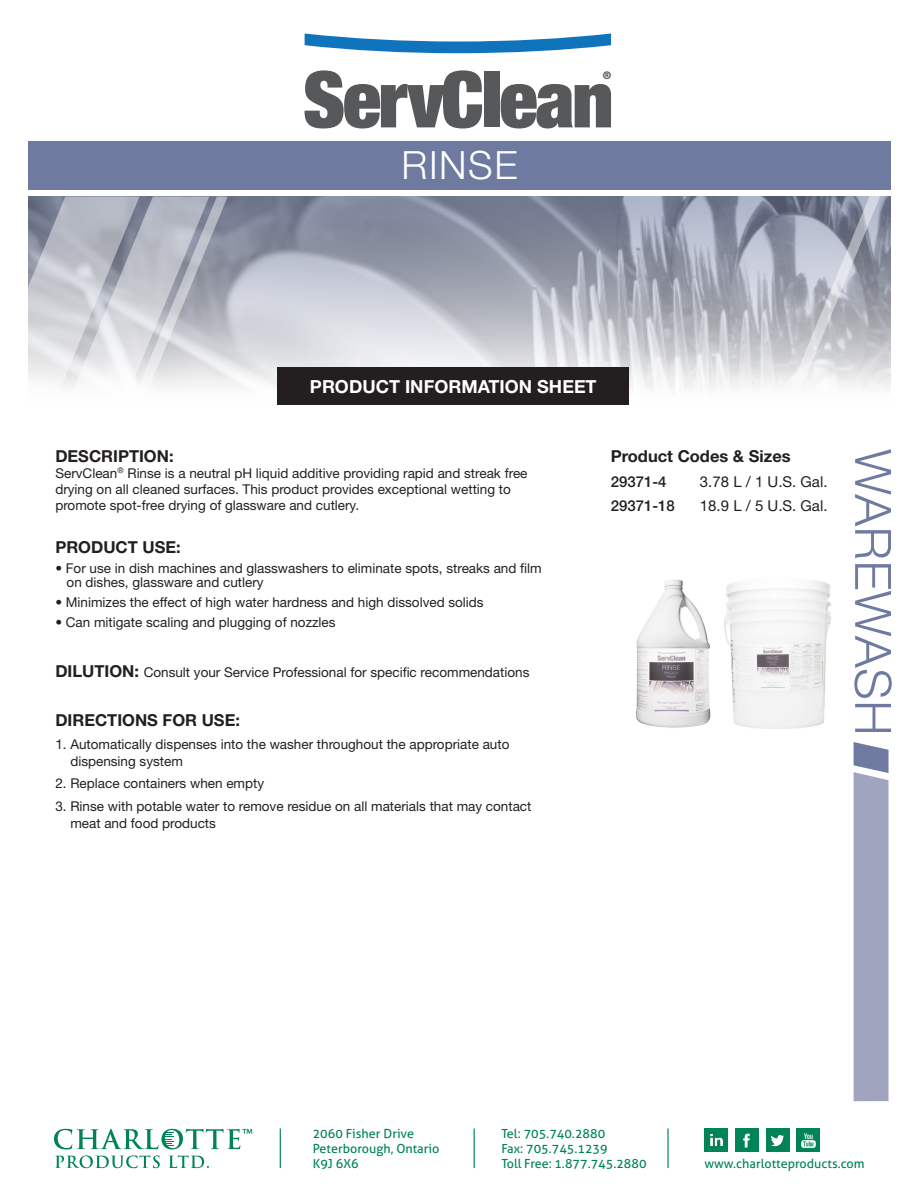
<style>
.page{position:relative;width:918px;height:1188px;background:#fff}
.page>*{position:absolute;margin:0;border:0;box-sizing:border-box;transform-origin:0 0}
.t1{font:300 50.25px "Helvetica Neue LT Std";letter-spacing:.01em;color:#6e7aa0}
.t2{font:300 39px "Helvetica Neue LT Std";letter-spacing:.04em;color:#fff}
.t3{font:700 18px "Helvetica Neue LT Std";color:#fff}
.t4{font:700 16.5px "Helvetica Neue LT Std";color:#231f20}
.t5{font:15px "Helvetica Neue LT Std";color:#231f20}
.t6{font:500 15px "Helvetica Neue LT Std";color:#231f20}
.t7{font:13.5px/16.2px "Helvetica Neue LT Std";color:#231f20}
.t8{font:12.6px "Aller";color:#008457}
.t9{font:900 condensed 10.5px "Helvetica Neue LT Std";color:#57585a}
.s1{font-weight:700;font-size:16.5px}
</style>
<div class="page">
<svg style="left:55px;top:1155px;width:105px;height:13px"></svg>
<svg style="left:169px;top:1155px;width:40px;height:13px"></svg>
<svg style="left:54px;top:1129px;width:198px;height:20px"></svg>
<hr style="left:280px;top:1128px;width:1px;height:40px;background:#008457">
<hr style="left:474px;top:1128px;width:1px;height:40px;background:#008457">
<hr style="left:667px;top:1128px;width:2px;height:40px;background:#008457">
<img style="left:704px;top:1128px;width:24px;height:24px">
<img style="left:735px;top:1128px;width:24px;height:24px">
<img style="left:766px;top:1128px;width:24px;height:24px">
<img style="left:796px;top:1128px;width:24px;height:24px">
<div style="left:28px;top:141px;width:863px;height:48px;background:#6e7aa0"></div>
<svg style="left:228px;top:197px;width:663px;height:189px;background:#afb3bf"></svg>
<svg style="left:28px;top:197px;width:38px;height:191px;background:#c0c2ca"></svg>
<svg style="left:66px;top:197px;width:162px;height:191px;background:#c2c4cc"></svg>
<div style="left:278px;top:367px;width:351px;height:38px;background:#231f20"></div>
<svg style="left:719px;top:196px;width:162px;height:192px;background:#b2b5c0"></svg>
<svg style="left:854px;top:742px;width:35px;height:359px;background:#a0a5be"></svg>
<svg style="left:305px;top:34px;width:306px;height:19px"></svg>
<svg style="left:305px;top:70px;width:177px;height:58px"></svg>
<div style="left:484px;top:72px;width:15px;height:55px;background:#57585a"></div>
<svg style="left:501px;top:84px;width:110px;height:44px"></svg>
<img style="left:635px;top:579px;width:76px;height:149px">
<img style="left:724px;top:581px;width:108px;height:148px">
<p class="t2" style="left:402px;top:141px;width:118px">RINSE</p>
<p class="t9" style="left:603px;top:69px;width:10px">®</p>
<p class="t3" style="left:310px;top:376px;width:288px">PRODUCT INFORMATION SHEET</p>
<p class="t4" style="left:55px;top:446px;width:120px">DESCRIPTION:</p>
<p class="t7" style="left:55px;top:465px;width:474px">ServClean<sup>®</sup> Rinse is a neutral pH liquid additive providing rapid and streak free drying on all cleaned surfaces. This product provides exceptional wetting to promote spot-free drying of glassware and cutlery.</p>
<p class="t4" style="left:55px;top:537px;width:127px">PRODUCT USE:</p>
<p class="t7" style="left:67px;top:562px;width:477px;line-height:13.5px;text-indent:-11px">• For use in dish machines and glasswashers to eliminate spots, streaks and film on dishes, glassware and cutlery</p>
<p class="t7" style="left:55px;top:594px;width:430px">• Minimizes the effect of high water hardness and high dissolved solids</p>
<p class="t7" style="left:55px;top:614px;width:282px">• Can mitigate scaling and plugging of nozzles</p>
<p class="t7" style="left:55px;top:664px;width:476px"><span class="s1">DILUTION:</span> Consult your Service Professional for specific recommendations</p>
<p class="t4" style="left:55px;top:710px;width:186px">DIRECTIONS FOR USE:</p>
<p class="t7" style="left:70px;top:736px;width:441px;text-indent:-15px">1. Automatically dispenses into the washer throughout the appropriate auto dispensing system</p>
<p class="t7" style="left:55px;top:775px;width:210px">2. Replace containers when empty</p>
<p class="t7" style="left:70px;top:798px;width:463px;text-indent:-15px">3. Rinse with potable water to remove residue on all materials that may contact meat and food products</p>
<p class="t4" style="left:611px;top:446px;width:181px">Product Codes &amp; Sizes</p>
<p class="t6" style="left:611px;top:472px;width:57px">29371-4</p>
<p class="t5" style="left:700px;top:472px;width:129px">3.78 L / 1 U.S. Gal.</p>
<p class="t6" style="left:611px;top:497px;width:66px">29371-18</p>
<p class="t5" style="left:700px;top:497px;width:129px">18.9 L / 5 U.S. Gal.</p>
<p class="t1" style="left:904px;top:449px;width:288px;rotate:90deg">WAREWASH</p>
<p class="t8" style="left:313px;top:1126px;width:103px">2060 Fisher Drive</p>
<p class="t8" style="left:313px;top:1141px;width:128px">Peterborough, Ontario</p>
<p class="t8" style="left:313px;top:1156px;width:47px">K9J 6X6</p>
<p class="t8" style="left:501px;top:1126px;width:105px">Tel: 705.740.2880</p>
<p class="t8" style="left:501px;top:1141px;width:108px">Fax: 705.745.1239</p>
<p class="t8" style="left:501px;top:1156px;width:147px">Toll Free: 1.877.745.2880</p>
<p class="t8" style="left:705px;top:1156px;width:162px">www.charlotteproducts.com</p>
</div>
